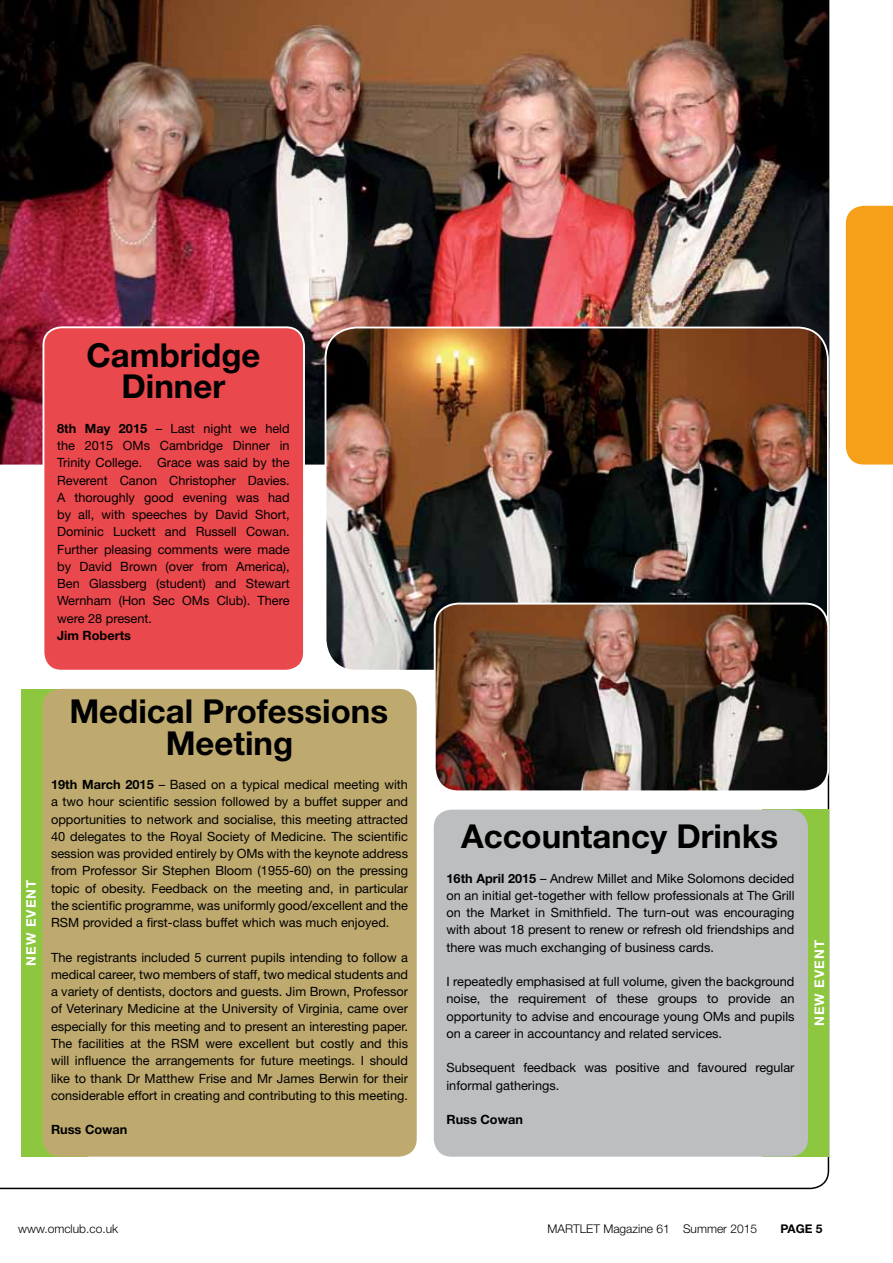
<style>
.page{position:relative;width:893px;height:1263px;background:#fff}
.page>*{position:absolute;margin:0;border:0;box-sizing:border-box;transform-origin:0 0}
.t1{font:700 33px/31.5px "Helvetica Neue";color:#000;text-align:center}
.t2{font:700 13.2px "Helvetica Neue";letter-spacing:.075em;color:#fff}
.t3{font:12.75px/17.2px "Helvetica Neue";color:#000;text-align:justify}
.t4{font:700 12.75px "Helvetica Neue";color:#000}
.t5{font:300 12px "Helvetica Neue";color:#000}
.t6{font:700 12px "Helvetica Neue";color:#000}
.s1{font-weight:700}
</style>
<div class="page">
<div style="left:21px;top:689px;width:67px;height:468px;background:#8dc63f"></div>
<img style="left:0;top:0;width:829px;height:465px">
<img style="left:326px;top:327px;width:502px;height:342px">
<div style="left:43px;top:689px;width:374px;height:468px;background:#bea96f;border-radius:18px"></div>
<img style="left:435px;top:604px;width:393px;height:187px">
<div style="left:434px;top:603px;width:395px;height:189px;border:2px solid #fff;border-radius:24px"></div>
<div style="left:43px;top:327px;width:261px;height:344px;background:#e9484d;border-radius:18px"></div>
<div style="left:43px;top:326px;width:262px;height:346px;border:2px solid #fff;border-radius:18px"></div>
<div style="left:846px;top:206px;width:47px;height:258px;background:#f6a01a"></div>
<div style="left:762px;top:810px;width:66px;height:347px;background:#8dc63f"></div>
<div style="left:434px;top:810px;width:374px;height:347px;background:#bcbec0;border-radius:18px"></div>
<h1 class="t1" style="left:86px;top:339px;width:176px">Cambridge<br>Dinner</h1>
<p class="t3" style="left:57px;top:419px;width:234px"><span class="s1">8th May 2015</span> – Last night we held the 2015 OMs Cambridge Dinner in Trinity College. Grace was said by the Reverent Canon Christopher Davies.<br>A thoroughly good evening was had by all, with speeches by David Short, Dominic Luckett and Russell Cowan.<br>Further pleasing comments were made by David Brown (over from America), Ben Glassberg (student) and Stewart Wernham (Hon Sec OMs Club). There were 28 present.</p>
<p class="t4" style="left:57px;top:627px;width:75px">Jim Roberts</p>
<p class="t2" style="left:23px;top:966px;width:87px;rotate:-90deg">NEW EVENT</p>
<h1 class="t1" style="left:69px;top:695px;width:320px">Medical Professions<br>Meeting</h1>
<p class="t3" style="left:51px;top:776px;width:359px"><span class="s1">19th March 2015</span> – Based on a typical medical meeting with a two hour scientific session followed by a buffet supper and opportunities to network and socialise, this meeting attracted 40 delegates to the Royal Society of Medicine. The scientific session was provided entirely by OMs with the keynote address from Professor Sir Stephen Bloom (1955-60) on the pressing topic of obesity. Feedback on the meeting and, in particular the scientific programme, was uniformly good/excellent and the RSM provided a first-class buffet which was much enjoyed.</p>
<p class="t3" style="left:51px;top:948px;width:359px">The registrants included 5 current pupils intending to follow a medical career, two members of staff, two medical students and a variety of dentists, doctors and guests. Jim Brown, Professor of Veterinary Medicine at the University of Virginia, came over especially for this meeting and to present an interesting paper.<br>The facilities at the RSM were excellent but costly and this will influence the arrangements for future meetings. I should like to thank Dr Matthew Frise and Mr James Berwin for their considerable effort in creating and contributing to this meeting.</p>
<p class="t4" style="left:51px;top:1122px;width:78px">Russ Cowan</p>
<h1 class="t1" style="left:461px;top:820px;width:319px">Accountancy Drinks</h1>
<p class="t3" style="left:446px;top:869px;width:350px"><span class="s1">16th April 2015</span> – Andrew Millet and Mike Solomons decided on an initial get-together with fellow professionals at The Grill on the Market in Smithfield. The turn-out was encouraging with about 18 present to renew or refresh old friendships and there was much exchanging of business cards.</p>
<p class="t3" style="left:446px;top:973px;width:350px">I repeatedly emphasised at full volume, given the background noise, the requirement of these groups to provide an opportunity to advise and encourage young OMs and pupils on a career in accountancy and related services.</p>
<p class="t3" style="left:446px;top:1059px;width:349px">Subsequent feedback was positive and favoured regular informal gatherings.</p>
<p class="t4" style="left:446px;top:1112px;width:78px">Russ Cowan</p>
<p class="t2" style="left:811px;top:1026px;width:87px;rotate:-90deg">NEW EVENT</p>
<p class="t5" style="left:18px;top:1221px;width:101px">www.omclub.co.uk</p>
<p class="t5" style="left:548px;top:1221px;width:211px">MARTLET Magazine 61 Summer 2015</p>
<p class="t6" style="left:780px;top:1221px;width:44px">PAGE 5</p>
</div>
